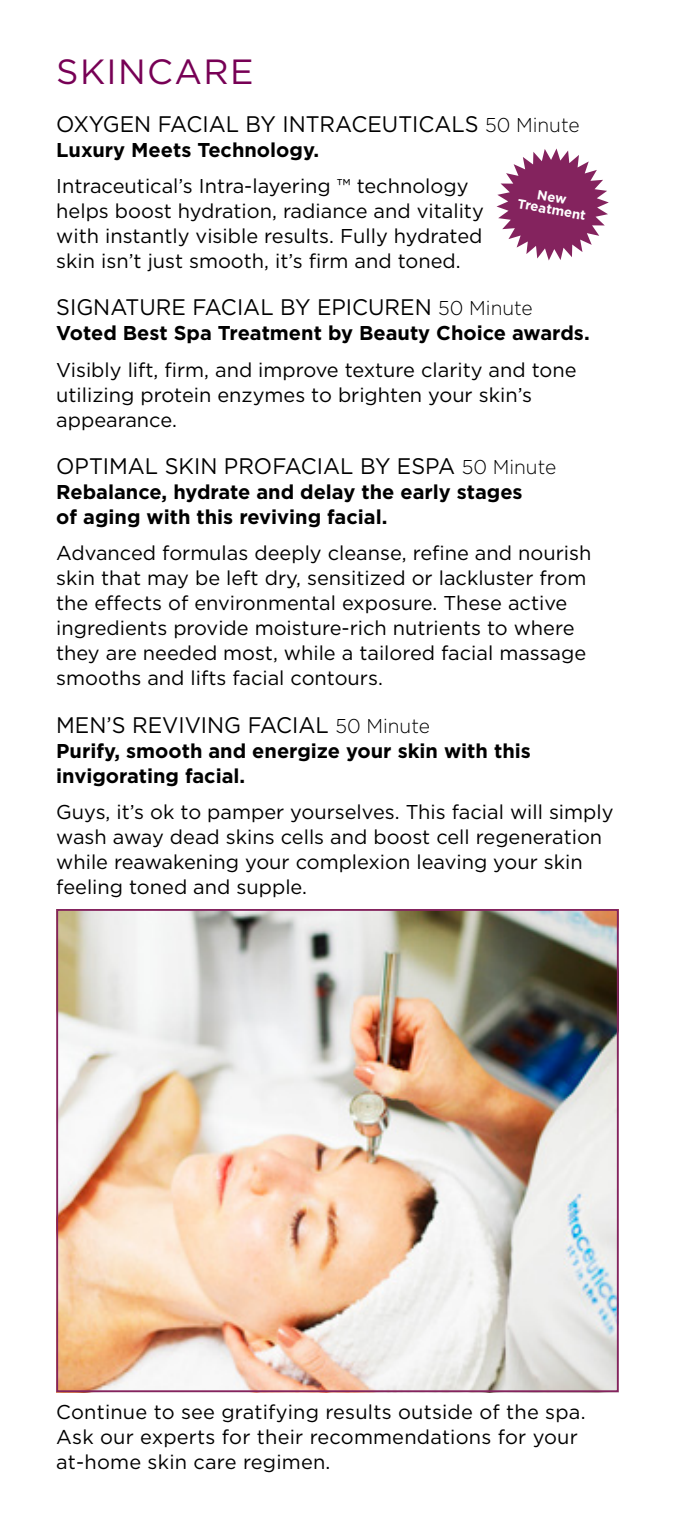
<style>
.page{position:relative;width:675px;height:1530px;background:#fff}
.page>*{position:absolute;margin:0;border:0;box-sizing:border-box;transform-origin:0 0}
.t1{font:35px "Gotham";letter-spacing:.04em;color:#705}
.Treatment_Title{font:22.5px "Gotham";color:#000;scale:.96 1}
.Body_Text{font:20px/25px "Gotham";color:#000}
.Body_Text-2{font:700 20px/25px "Gotham";color:#000}
.t2{font:700 13.25px/12px "Gotham";color:#fff;text-align:center}
.s1{font-weight:300;font-size:20px}
</style>
<div class="page">
<img style="left:59px;top:912px;width:557px;height:477px">
<div style="left:56px;top:909px;width:563px;height:483px;border:2px solid #84235e"></div>
<svg style="left:497px;top:148px;width:112px;height:113px"></svg>
<p class="t1" style="left:56px;top:49px;width:199px">SKINCARE</p>
<p class="Treatment_Title" style="left:56px;top:109px;width:547px">OXYGEN FACIAL BY INTRACEUTICALS <span class="s1">50 Minute</span></p>
<p class="Body_Text-2" style="left:56px;top:137px;width:264px">Luxury Meets Technology.</p>
<p class="Body_Text" style="left:56px;top:173px;width:429px">Intraceutical’s Intra-layering ™ technology helps boost hydration, radiance and vitality with instantly visible results. Fully hydrated skin isn’t just smooth, it’s firm and toned.</p>
<p class="Treatment_Title" style="left:56px;top:293px;width:498px">SIGNATURE FACIAL BY EPICUREN <span class="s1">50 Minute</span></p>
<p class="Body_Text-2" style="left:56px;top:321px;width:535px">Voted Best Spa Treatment by Beauty Choice awards.</p>
<p class="Body_Text" style="left:56px;top:357px;width:522px">Visibly lift, firm, and improve texture clarity and tone utilizing protein enzymes to brighten your skin’s appearance.</p>
<p class="Treatment_Title" style="left:56px;top:452px;width:522px">OPTIMAL SKIN PROFACIAL BY ESPA <span class="s1">50 Minute</span></p>
<p class="Body_Text-2" style="left:56px;top:480px;width:468px">Rebalance, hydrate and delay the early stages of aging with this reviving facial.</p>
<p class="Body_Text" style="left:56px;top:540px;width:537px">Advanced formulas deeply cleanse, refine and nourish skin that may be left dry, sensitized or lackluster from the effects of environmental exposure. These active ingredients provide moisture-rich nutrients to where they are needed most, while a tailored facial massage smooths and lifts facial contours.</p>
<p class="Treatment_Title" style="left:56px;top:711px;width:391px">MEN’S REVIVING FACIAL <span class="s1">50 Minute</span></p>
<p class="Body_Text-2" style="left:56px;top:738px;width:476px">Purify, smooth and energize your skin with this invigorating facial.</p>
<p class="Body_Text" style="left:56px;top:799px;width:559px">Guys, it’s ok to pamper yourselves. This facial will simply wash away dead skins cells and boost cell regeneration while reawakening your complexion leaving your skin feeling toned and supple.</p>
<p class="t2" style="left:521px;top:186px;width:71px;rotate:10deg">New<br>Treatment</p>
<p class="Body_Text" style="left:56px;top:1399px;width:531px">Continue to see gratifying results outside of the spa.<br>Ask our experts for their recommendations for your at-home skin care regimen.</p>
</div>
